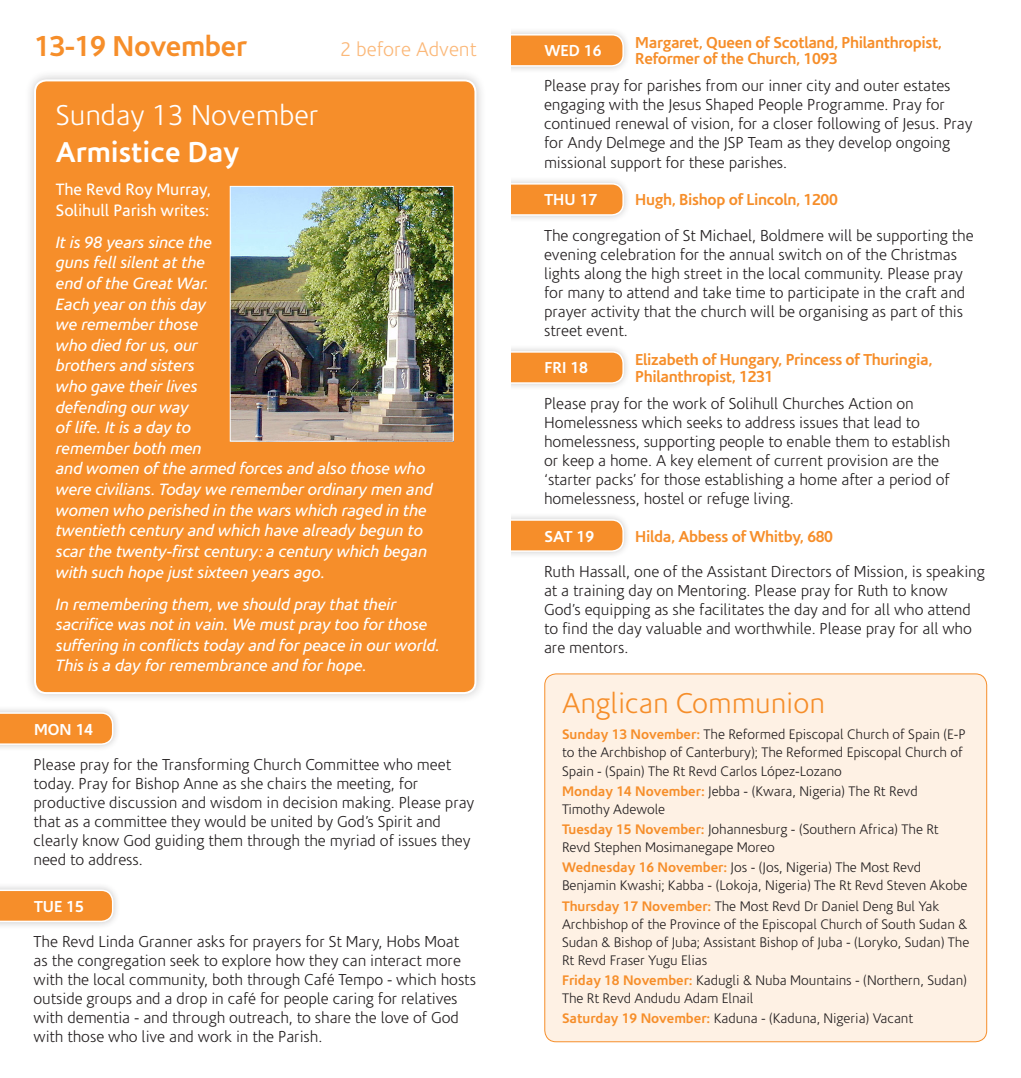
<style>
.page{position:relative;width:1021px;height:1078px;background:#fff}
.page>*{position:absolute;margin:0;border:0;box-sizing:border-box;transform-origin:0 0}
.Anglican_Communion_T{font:300 29px "Corisande OT";color:#f68e2a}
.Sunday_-_Date{font:300 29px "Corisande OT";color:#fff}
.Top_Left{font:700 29px "Corisande OT";letter-spacing:-.015em;color:#f68e2a}
.Sunday_-_Title{font:700 29px "Corisande OT";color:#fff}
.Week_Title{font:300 20px "Corisande OT";color:#fbb879}
.Sunday_-_Body{font:italic 16.6px/20.6px "Corisande OT";letter-spacing:-.005em;color:#fff}
.Sunday_-_Body-2{font:16.6px/20.6px "Corisande OT";letter-spacing:-.005em;color:#fff}
.Body{font:300 16px/19px "Corisande OT";letter-spacing:-.005em;color:#231f20}
.Day_-_Title{font:700 16px/16px "Corisande OT";letter-spacing:-.02em;color:#f68e2a}
.t1{font:700 16px "Corisande OT";color:#fff}
.Anglican_Diary_Body{font:300 14px/18px "Corisande OT";letter-spacing:-.005em;color:#231f20}
.s1{font-weight:700;color:#f68e2a}
</style>
<div class="page">
<div style="left:497px;top:344px;width:134px;height:47px;background:#231f20;opacity:.25"></div>
<svg style="left:510px;top:350px;width:114px;height:34px;background:#f69e4a"></svg>
<div style="left:497px;top:512px;width:134px;height:47px;background:#231f20;opacity:.25"></div>
<svg style="left:510px;top:518px;width:114px;height:34px;background:#f69e4a"></svg>
<div style="left:545px;top:673px;width:441px;height:368px;background:#fef1e4;border-radius:11px"></div>
<div style="left:497px;top:27px;width:134px;height:47px;background:#231f20;opacity:.25"></div>
<svg style="left:510px;top:33px;width:114px;height:34px;background:#f69e4a"></svg>
<div style="left:497px;top:176px;width:134px;height:47px;background:#231f20;opacity:.25"></div>
<svg style="left:510px;top:182px;width:114px;height:34px;background:#f69e4a"></svg>
<div style="left:493px;top:0;width:17px;height:1077px;background:#fff"></div>
<div style="left:0;top:704px;width:120px;height:48px;background:#231f20;opacity:.25"></div>
<svg style="left:0;top:711px;width:114px;height:34px;background:#f59e49"></svg>
<div style="left:0;top:882px;width:120px;height:47px;background:#231f20;opacity:.25"></div>
<svg style="left:0;top:888px;width:114px;height:34px;background:#f59e49"></svg>
<div style="left:24px;top:69px;width:463px;height:634px;background:#231f20;opacity:.25"></div>
<div style="left:35px;top:80px;width:440px;height:613px;background:#f68e2a;border-radius:11px"></div>
<div style="left:34px;top:79px;width:442px;height:615px;border:2px solid #fff;border-radius:11px"></div>
<img style="left:232px;top:188px;width:220px;height:251px">
<div style="left:230px;top:186px;width:224px;height:255px;border:1px solid #fff"></div>
<p class="Top_Left" style="left:34px;top:29px;width:214px">13-19 November</p>
<p class="Week_Title" style="left:340px;top:38px;width:138px">2 before Advent</p>
<p class="Sunday_-_Date" style="left:56px;top:100px;width:264px">Sunday 13 November</p>
<p class="Sunday_-_Title" style="left:56px;top:135px;width:185px">Armistice Day</p>
<p class="Sunday_-_Body-2" style="left:56px;top:179px;width:156px">The Revd Roy Murray,<br>Solihull Parish writes:</p>
<p class="Sunday_-_Body" style="left:56px;top:232px;width:378px">It is 98 years since the<br>guns fell silent at the<br>end of the Great War.<br>Each year on this day<br>we remember those<br>who died for us, our<br>brothers and sisters<br>who gave their lives<br>defending our way<br>of life. It is a day to<br>remember both men<br>and women of the armed forces and also those who were civilians. Today we remember ordinary men and women who perished in the wars which raged in the twentieth century and which have already begun to scar the twenty-first century: a century which began with such hope just sixteen years ago.</p>
<p class="Sunday_-_Body" style="left:56px;top:594px;width:385px">In remembering them, we should pray that their sacrifice was not in vain. We must pray too for those suffering in conflicts today and for peace in our world.<br>This is a day for remembrance and for hope.</p>
<p class="t1" style="left:34px;top:719px;width:61px">MON 14</p>
<p class="Body" style="left:34px;top:755px;width:442px">Please pray for the Transforming Church Committee who meet today. Pray for Bishop Anne as she chairs the meeting, for productive discussion and wisdom in decision making. Please pray that as a committee they would be united by God’s Spirit and clearly know God guiding them through the myriad of issues they need to address.</p>
<p class="t1" style="left:34px;top:896px;width:51px">TUE 15</p>
<p class="Body" style="left:34px;top:932px;width:444px">The Revd Linda Granner asks for prayers for St Mary, Hobs Moat as the congregation seek to explore how they can interact more with the local community, both through Café Tempo - which hosts outside groups and a drop in café for people caring for relatives with dementia - and through outreach, to share the love of God with those who live and work in the Parish.</p>
<p class="Day_-_Title" style="left:635px;top:35px;width:308px">Margaret, Queen of Scotland, Philanthropist,</p>
<p class="t1" style="left:544px;top:42px;width:58px">WED 16</p>
<p class="Day_-_Title" style="left:635px;top:51px;width:204px">Reformer of the Church, 1093</p>
<p class="Body" style="left:544px;top:77px;width:430px">Please pray for parishes from our inner city and outer estates engaging with the Jesus Shaped People Programme. Pray for continued renewal of vision, for a closer following of Jesus. Pray for Andy Delmege and the JSP Team as they develop ongoing missional support for these parishes.</p>
<p class="t1" style="left:544px;top:191px;width:54px">THU 17</p>
<p class="Day_-_Title" style="left:635px;top:192px;width:204px">Hugh, Bishop of Lincoln, 1200</p>
<p class="Body" style="left:544px;top:226px;width:431px">The congregation of St Michael, Boldmere will be supporting the evening celebration for the annual switch on of the Christmas lights along the high street in the local community. Please pray for many to attend and take time to participate in the craft and prayer activity that the church will be organising as part of this street event.</p>
<p class="Day_-_Title" style="left:635px;top:352px;width:298px">Elizabeth of Hungary, Princess of Thuringia,<br>Philanthropist, 1231</p>
<p class="t1" style="left:544px;top:359px;width:45px">FRI 18</p>
<p class="Body" style="left:544px;top:394px;width:408px">Please pray for the work of Solihull Churches Action on Homelessness which seeks to address issues that lead to homelessness, supporting people to enable them to establish or keep a home. A key element of current provision are the ‘starter packs’ for those establishing a home after a period of homelessness, hostel or refuge living.</p>
<p class="t1" style="left:544px;top:526px;width:51px">SAT 19</p>
<p class="Day_-_Title" style="left:635px;top:528px;width:199px">Hilda, Abbess of Whitby, 680</p>
<p class="Body" style="left:544px;top:562px;width:442px">Ruth Hassall, one of the Assistant Directors of Mission, is speaking at a training day on Mentoring. Please pray for Ruth to know God’s equipping as she facilitates the day and for all who attend to find the day valuable and worthwhile. Please pray for all who are mentors.</p>
<p class="Anglican_Communion_T" style="left:562px;top:687px;width:264px">Anglican Communion</p>
<p class="Anglican_Diary_Body" style="left:562px;top:726px;width:405px"><span class="s1">Sunday 13 November:</span> The Reformed Episcopal Church of Spain (E-P to the Archbishop of Canterbury); The Reformed Episcopal Church of<br>Spain - (Spain) The Rt Revd Carlos López-Lozano</p>
<p class="Anglican_Diary_Body" style="left:562px;top:782px;width:357px"><span class="s1">Monday 14 November:</span> Jebba - (Kwara, Nigeria) The Rt Revd<br>Timothy Adewole</p>
<p class="Anglican_Diary_Body" style="left:562px;top:820px;width:378px"><span class="s1">Tuesday 15 November:</span> Johannesburg - (Southern Africa) The Rt<br>Revd Stephen Mosimanegape Moreo</p>
<p class="Anglican_Diary_Body" style="left:562px;top:858px;width:407px"><span class="s1">Wednesday 16 November:</span> Jos - (Jos, Nigeria) The Most Revd<br>Benjamin Kwashi; Kabba - (Lokoja, Nigeria) The Rt Revd Steven Akobe</p>
<p class="Anglican_Diary_Body" style="left:562px;top:897px;width:409px"><span class="s1">Thursday 17 November:</span> The Most Revd Dr Daniel Deng Bul Yak Archbishop of the Province of the Episcopal Church of South Sudan &amp; Sudan &amp; Bishop of Juba; Assistant Bishop of Juba - (Loryko, Sudan) The Rt Revd Fraser Yugu Elias</p>
<p class="Anglican_Diary_Body" style="left:562px;top:971px;width:406px"><span class="s1">Friday 18 November:</span> Kadugli &amp; Nuba Mountains - (Northern, Sudan)<br>The Rt Revd Andudu Adam Elnail</p>
<p class="Anglican_Diary_Body" style="left:562px;top:1009px;width:352px"><span class="s1">Saturday 19 November:</span> Kaduna - (Kaduna, Nigeria) Vacant</p>
</div>
